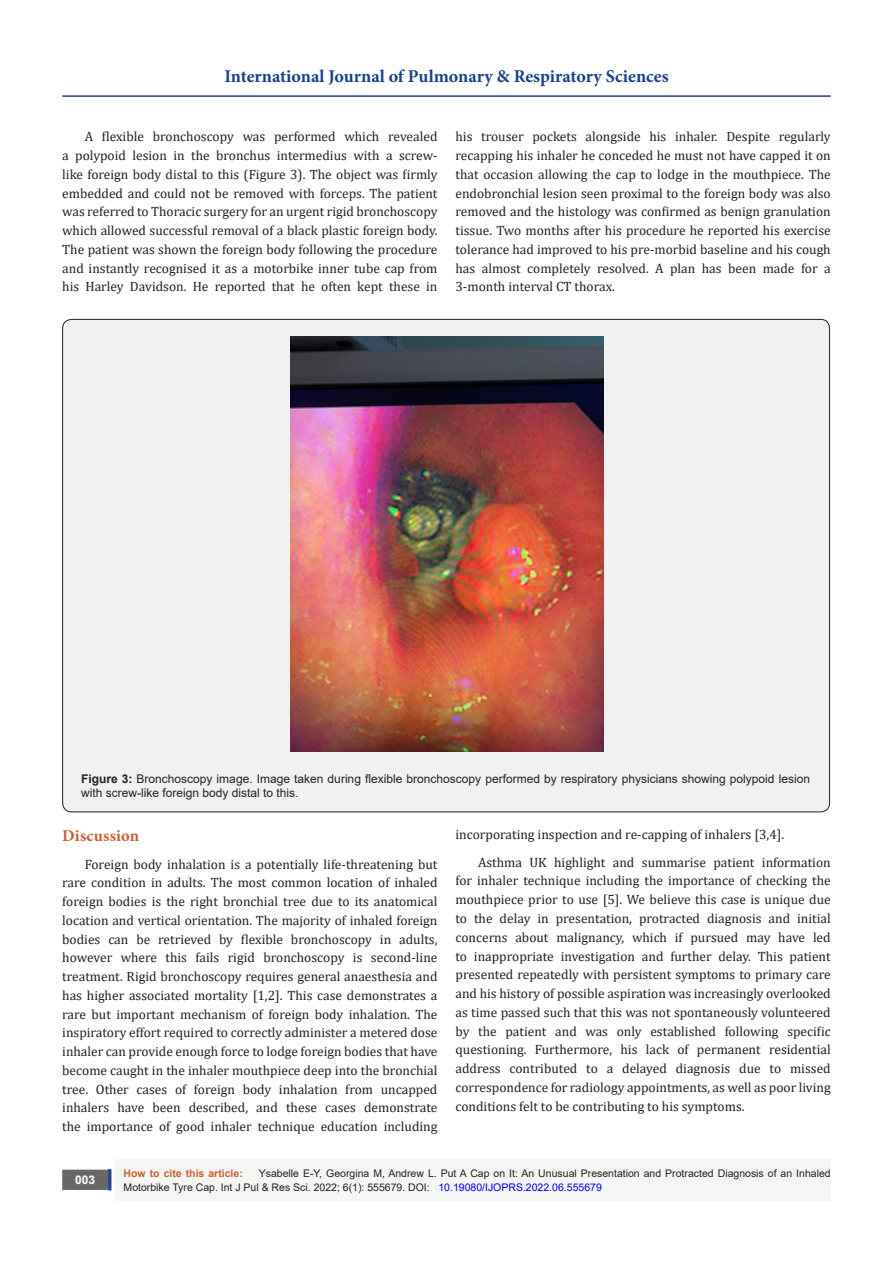
<style>
.page{position:relative;width:893px;height:1263px;background:#fff}
.page>*{position:absolute;margin:0;border:0;box-sizing:border-box;transform-origin:0 0}
.t1{font:700 18px "Minion Pro";color:#183f89}
.t2{font:700 16.5px "Minion Pro";letter-spacing:.01em;color:#ca5f37}
.t3{font:13.5px/18.8px "Cambria";color:#231f20;text-align:justify}
.t4{font:12px/14.4px "Arial";color:#231f20}
.t5{font:700 12px "Arial";color:#fff}
.t6{font:10.5px/14.4px "Arial";color:#231f20}
.t7{font:700 10.5px "Arial";color:#ca6035}
.s1{font-weight:700}
.s2{color:#00f}
</style>
<div class="page">
<hr style="left:62px;top:95px;width:769px;height:2px;background:#253f8e">
<div style="left:115px;top:1160px;width:716px;height:41px;background:#f5f5f4"></div>
<div style="left:63px;top:1170px;width:44px;height:19px;background:#68676a"></div>
<div style="left:62px;top:1169px;width:46px;height:21px;border:2px solid #68676a"></div>
<div style="left:108px;top:1169px;width:3px;height:21px;background:#253f8e;border:2px solid #253f8e"></div>
<div style="left:63px;top:319px;width:767px;height:493px;background:#f0f1f2;border-radius:9px"></div>
<img style="left:290px;top:336px;width:313px;height:416px">
<p class="t1" style="left:224px;top:63px;width:446px">International Journal of Pulmonary &amp; Respiratory Sciences</p>
<p class="t3" style="left:62px;top:127px;width:377px;text-indent:22px">A flexible bronchoscopy was performed which revealed a polypoid lesion in the bronchus intermedius with a screw&shy;like foreign body distal to this (Figure 3). The object was firmly embedded and could not be removed with forceps. The patient was referred to Thoracic surgery for an urgent rigid bronchoscopy which allowed successful removal of a black plastic foreign body.<br>The patient was shown the foreign body following the procedure and instantly recognised it as a motorbike inner tube cap from his Harley Davidson. He reported that he often kept these in</p>
<p class="t3" style="left:455px;top:127px;width:377px">his trouser pockets alongside his inhaler. Despite regularly recapping his inhaler he conceded he must not have capped it on that occasion allowing the cap to lodge in the mouthpiece. The endobronchial lesion seen proximal to the foreign body was also removed and the histology was confirmed as benign granulation tissue. Two months after his procedure he reported his exercise tolerance had improved to his pre-morbid baseline and his cough has almost completely resolved. A plan has been made for a 3-month interval CT thorax.</p>
<p class="t4" style="left:81px;top:771px;width:730px"><span class="s1">Figure 3:</span> Bronchoscopy image. Image taken during flexible bronchoscopy performed by respiratory physicians showing polypoid lesion with screw-like foreign body distal to this.</p>
<p class="t2" style="left:62px;top:824px;width:78px">Discussion</p>
<p class="t3" style="left:62px;top:854px;width:377px;text-indent:22px">Foreign body inhalation is a potentially life-threatening but rare condition in adults. The most common location of inhaled foreign bodies is the right bronchial tree due to its anatomical location and vertical orientation. The majority of inhaled foreign bodies can be retrieved by flexible bronchoscopy in adults, however where this fails rigid bronchoscopy is second-line treatment. Rigid bronchoscopy requires general anaesthesia and has higher associated mortality [1,2]. This case demonstrates a rare but important mechanism of foreign body inhalation. The inspiratory effort required to correctly administer a metered dose inhaler can provide enough force to lodge foreign bodies that have become caught in the inhaler mouthpiece deep into the bronchial tree. Other cases of foreign body inhalation from uncapped inhalers have been described, and these cases demonstrate the importance of good inhaler technique education including</p>
<p class="t3" style="left:455px;top:825px;width:330px">incorporating inspection and re-capping of inhalers [3,4].</p>
<p class="t3" style="left:455px;top:853px;width:377px;text-indent:22px">Asthma UK highlight and summarise patient information for inhaler technique including the importance of checking the mouthpiece prior to use [5]. We believe this case is unique due to the delay in presentation, protracted diagnosis and initial concerns about malignancy, which if pursued may have led to inappropriate investigation and further delay. This patient presented repeatedly with persistent symptoms to primary care and his history of possible aspiration was increasingly overlooked as time passed such that this was not spontaneously volunteered by the patient and was only established following specific questioning. Furthermore, his lack of permanent residential address contributed to a delayed diagnosis due to missed correspondence for radiology appointments, as well as poor living conditions felt to be contributing to his symptoms.</p>
<p class="t5" style="left:75px;top:1171px;width:22px">003</p>
<p class="t6" style="left:124px;top:1166px;width:709px;text-indent:135px">Ysabelle E-Y, Georgina M, Andrew L. Put A Cap on It: An Unusual Presentation and Protracted Diagnosis of an Inhaled<br>Motorbike Tyre Cap. Int J Pul &amp; Res Sci. 2022; 6(1): 555679. DOI: <span class="s2">10.19080/IJOPRS.2022.06.555679</span></p>
<p class="t7" style="left:124px;top:1166px;width:121px">How to cite this article:</p>
</div>
